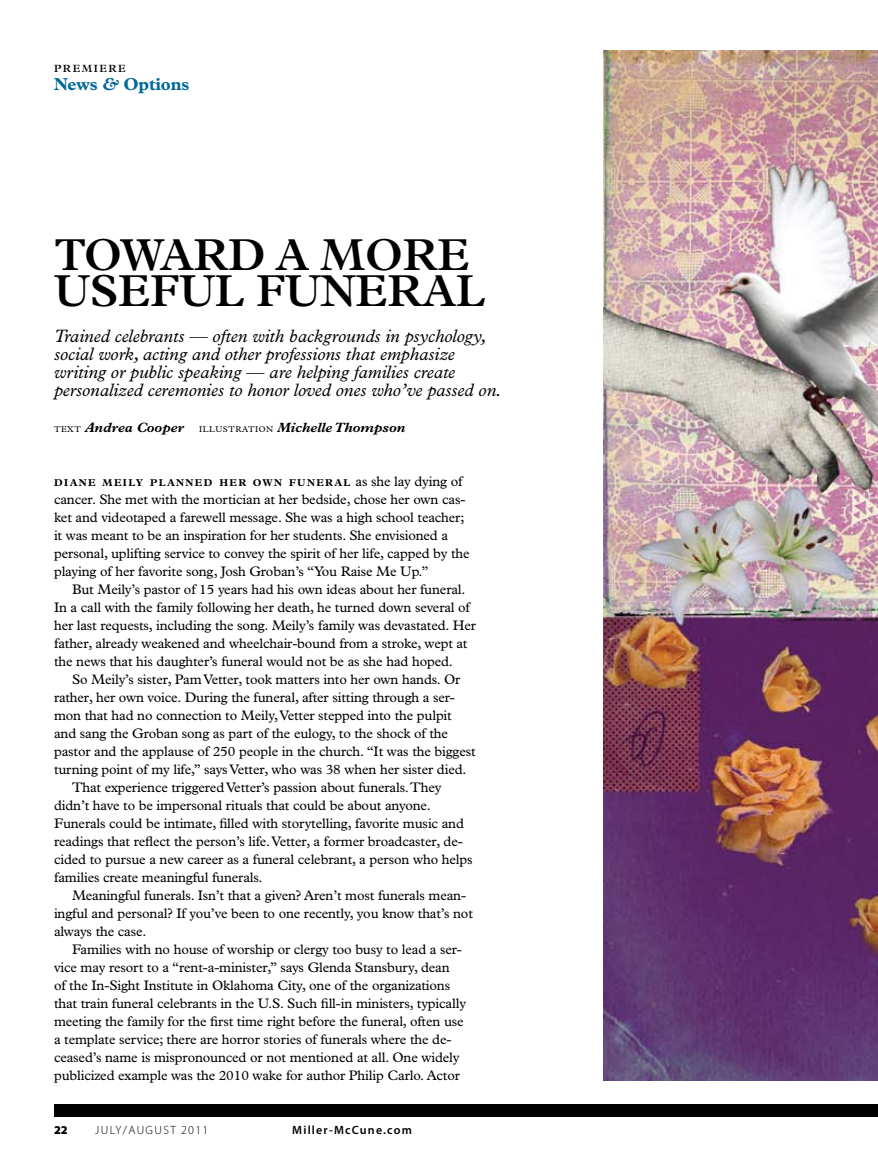
<style>
.page{position:relative;width:878px;height:1175px;background:#fff}
.page>*{position:absolute;margin:0;border:0;box-sizing:border-box;transform-origin:0 0}
.t1{font:600 45px/36px "Plantin";letter-spacing:-.01em;color:#000}
.t2{font:italic 18px/18px "Plantin";color:#000}
.t3{font:700 17.4px "Plantin";letter-spacing:-.01em;color:#006899}
.t4{font:13.8px/18px "Plantin";letter-spacing:-.01em;color:#000}
.t5{font:italic 700 13.5px "Plantin";color:#000}
.t6{font:600 12px "Myriad Pro";letter-spacing:.1em;color:#000}
.t7{font:300 12px "Myriad Pro";letter-spacing:.12em;color:#000}
.t8{font:900 12px "Myriad Pro";color:#000}
.t9{font:600 10.5px "Plantin";letter-spacing:.145em;color:#000}
.t10{font:700 10.05px "Plantin";letter-spacing:.145em;color:#000}
.s1{font-style:italic}
.s2{font-weight:400;font-style:normal;font-size:8.4px}
.s3{font-weight:400;font-size:13.8px}
</style>
<div class="page">
<img style="left:604px;top:50px;width:274px;height:1030px">
<div style="left:54px;top:1104px;width:824px;height:12px;background:#000"></div>
<p class="t9" style="left:54px;top:62px;width:73px">PREMIERE</p>
<p class="t3" style="left:54px;top:74px;width:137px">News <span class="s1">&amp;</span> Options</p>
<h1 class="t1" style="left:54px;top:237px;width:433px">TOWARD A MORE<br>USEFUL FUNERAL</h1>
<p class="t2" style="left:54px;top:327px;width:449px">Trained celebrants — often with backgrounds in psychology, social work, acting and other professions that emphasize writing or public speaking — are helping families create personalized ceremonies to honor loved ones who’ve passed on.</p>
<p class="t5" style="left:54px;top:419px;width:353px"><span class="s2">TEXT</span> Andrea Cooper <span class="s2">ILLUSTRATION</span> Michelle Thompson</p>
<p class="t10" style="left:54px;top:477px;width:410px">DIANE MEILY PLANNED HER OWN FUNERAL <span class="s3">as she lay dying of</span></p>
<p class="t4" style="left:54px;top:490px;width:417px">cancer. She met with the mortician at her bedside, chose her own cas&shy;ket and videotaped a farewell message. She was a high school teacher; it was meant to be an inspiration for her students. She envisioned a personal, uplifting service to convey the spirit of her life, capped by the playing of her favorite song, Josh Groban’s “You Raise Me Up.”</p>
<p class="t4" style="left:54px;top:580px;width:423px;text-indent:18px">But Meily’s pastor of 15 years had his own ideas about her funeral.<br>In a call with the family following her death, he turned down several of her last requests, including the song. Meily’s family was devastated. Her father, already weakened and wheelchair-bound from a stroke, wept at the news that his daughter’s funeral would not be as she had hoped.</p>
<p class="t4" style="left:72px;top:670px;width:390px">So Meily’s sister, Pam Vetter, took matters into her own hands. Or</p>
<p class="t4" style="left:54px;top:688px;width:402px">rather, her own voice. During the funeral, after sitting through a ser-</p>
<p class="t4" style="left:54px;top:706px;width:399px">mon that had no connection to Meily, Vetter stepped into the pulpit</p>
<p class="t4" style="left:54px;top:724px;width:395px">and sang the Groban song as part of the eulogy, to the shock of the</p>
<p class="t4" style="left:54px;top:742px;width:423px">pastor and the applause of 250 people in the church. “It was the biggest</p>
<p class="t4" style="left:54px;top:760px;width:414px">turning point of my life,” says Vetter, who was 38 when her sister died.</p>
<p class="t4" style="left:72px;top:778px;width:371px">That experience triggered Vetter’s passion about funerals. They</p>
<p class="t4" style="left:54px;top:796px;width:378px">didn’t have to be impersonal rituals that could be about anyone.</p>
<p class="t4" style="left:54px;top:814px;width:411px">Funerals could be intimate, filled with storytelling, favorite music and</p>
<p class="t4" style="left:54px;top:832px;width:410px">readings that reflect the person’s life. Vetter, a former broadcaster, de-</p>
<p class="t4" style="left:54px;top:850px;width:420px">cided to pursue a new career as a funeral celebrant, a person who helps</p>
<p class="t4" style="left:54px;top:868px;width:210px">families create meaningful funerals.</p>
<p class="t4" style="left:72px;top:886px;width:395px">Meaningful funerals. Isn’t that a given? Aren’t most funerals mean-</p>
<p class="t4" style="left:54px;top:904px;width:420px">ingful and personal? If you’ve been to one recently, you know that’s not</p>
<p class="t4" style="left:54px;top:922px;width:94px">always the case.</p>
<p class="t4" style="left:72px;top:940px;width:391px">Families with no house of worship or clergy too busy to lead a ser-</p>
<p class="t4" style="left:54px;top:958px;width:397px">vice may resort to a “rent-a-minister,” says Glenda Stansbury, dean</p>
<p class="t4" style="left:54px;top:976px;width:398px">of the In-Sight Institute in Oklahoma City, one of the organizations</p>
<p class="t4" style="left:54px;top:994px;width:413px">that train funeral celebrants in the U.S. Such fill-in ministers, typically</p>
<p class="t4" style="left:54px;top:1012px;width:411px">meeting the family for the first time right before the funeral, often use</p>
<p class="t4" style="left:54px;top:1030px;width:399px">a template service; there are horror stories of funerals where the de-</p>
<p class="t4" style="left:54px;top:1048px;width:407px">ceased’s name is mispronounced or not mentioned at all. One widely</p>
<p class="t4" style="left:54px;top:1066px;width:407px">publicized example was the 2010 wake for author Philip Carlo. Actor</p>
<p class="t8" style="left:54px;top:1122px;width:15px">22</p>
<p class="t7" style="left:95px;top:1123px;width:115px">JULY/AUGUST 2011</p>
<p class="t6" style="left:292px;top:1122px;width:121px">Miller-McCune.com</p>
</div>
